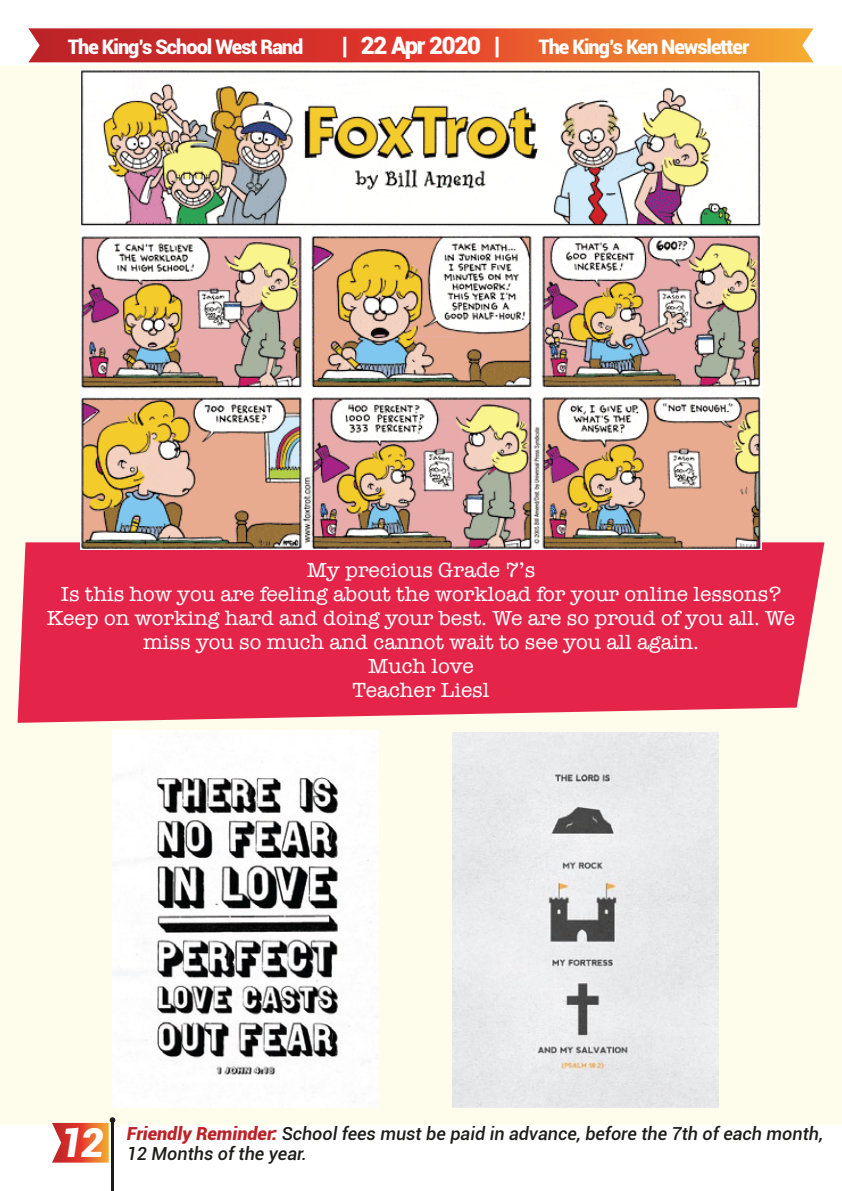
<style>
.page{position:relative;width:842px;height:1191px;background:#fff}
.page>*{position:absolute;margin:0;border:0;box-sizing:border-box;transform-origin:0 0}
.t1{font:italic 900 40px "Roboto";color:#fff}
.t2{font:900 24px "Roboto";letter-spacing:-.05em;color:#fff}
.t3{font:21px/24px "American Typewriter";color:#fff;text-align:center}
.t4{font:900 20px "Roboto";letter-spacing:-.05em;color:#fff}
.t5{font:italic 500 18px "Roboto";color:#1d1e1b}
.s1{font-weight:900;color:#bb2328}
</style>
<div class="page">
<div style="left:0;top:66px;width:842px;height:1058px;background:#fefcea"></div>
<hr style="left:111px;top:1120px;width:3px;height:71px;background:#1d1c1a">
<svg style="left:52px;top:1117px;width:63px;height:45px"></svg>
<svg style="left:28px;top:28px;width:786px;height:34px;background:#de5431"></svg>
<svg style="left:18px;top:542px;width:806px;height:181px;background:#e53353"></svg>
<img style="left:80px;top:70px;width:682px;height:479px">
<img style="left:453px;top:732px;width:265px;height:375px">
<img style="left:112px;top:731px;width:266px;height:376px">
<p class="t4" style="left:68px;top:32px;width:237px">The King’s School West Rand</p>
<p class="t2" style="left:342px;top:28px;width:160px">| 22 Apr 2020 |</p>
<p class="t4" style="left:538px;top:32px;width:212px">The King’s Ken Newsletter</p>
<p class="t3" style="left:47px;top:557px;width:750px">My precious Grade 7’s<br>Is this how you are feeling about the workload for your online lessons?<br>Keep on working hard and doing your best. We are so proud of you all. We miss you so much and cannot wait to see you all again.<br>Much love<br>Teacher Liesl</p>
<h1 class="t1" style="left:60px;top:1114px;width:46px">12</h1>
<p class="t5" style="left:127px;top:1120px;width:698px"><span class="s1">Friendly Reminder:</span> School fees must be paid in advance, before the 7th of each month,</p>
<p class="t5" style="left:127px;top:1140px;width:182px">12 Months of the year.</p>
</div>
